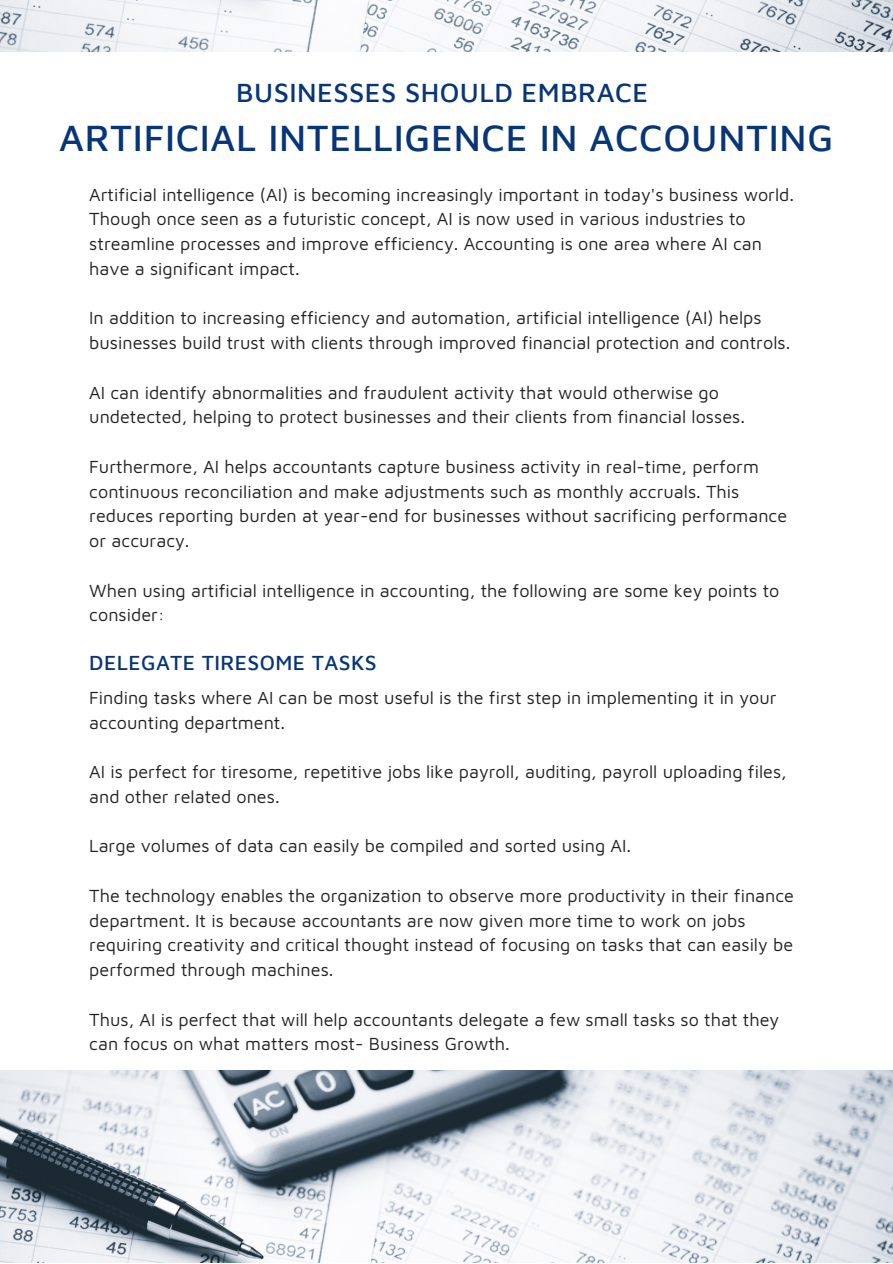
<style>
.page{position:relative;width:893px;height:1264px;background:#fff}
.page>*{position:absolute;margin:0;border:0;box-sizing:border-box;transform-origin:0 0}
.t1{font:500 37.5px "Maven Pro";letter-spacing:.02em;color:#073577}
.t2{font:500 27px "Maven Pro";letter-spacing:.02em;color:#073577}
.t3{font:500 21px "Maven Pro";letter-spacing:.02em;color:#073577}
.t4{font:18px/24.8px "Maven Pro";color:#202020}
</style>
<div class="page">
<img style="left:0;top:0;width:892px;height:52px">
<img style="left:0;top:1070px;width:892px;height:192px">
<h2 class="t2" style="left:236px;top:76px;width:413px">BUSINESSES SHOULD EMBRACE</h2>
<h1 class="t1" style="left:59px;top:114px;width:775px">ARTIFICIAL INTELLIGENCE IN ACCOUNTING</h1>
<p class="t4" style="left:89px;top:181px;width:706px">Artificial intelligence (AI) is becoming increasingly important in today's business world.<br>Though once seen as a futuristic concept, AI is now used in various industries to streamline processes and improve efficiency. Accounting is one area where AI can have a significant impact.</p>
<p class="t4" style="left:89px;top:305px;width:702px">In addition to increasing efficiency and automation, artificial intelligence (AI) helps businesses build trust with clients through improved financial protection and controls.</p>
<p class="t4" style="left:89px;top:379px;width:657px">AI can identify abnormalities and fraudulent activity that would otherwise go undetected, helping to protect businesses and their clients from financial losses.</p>
<p class="t4" style="left:89px;top:453px;width:699px">Furthermore, AI helps accountants capture business activity in real-time, perform continuous reconciliation and make adjustments such as monthly accruals. This reduces reporting burden at year-end for businesses without sacrificing performance or accuracy.</p>
<p class="t4" style="left:89px;top:577px;width:691px">When using artificial intelligence in accounting, the following are some key points to consider:</p>
<p class="t3" style="left:89px;top:650px;width:289px">DELEGATE TIRESOME TASKS</p>
<p class="t4" style="left:89px;top:685px;width:688px">Finding tasks where AI can be most useful is the first step in implementing it in your accounting department.</p>
<p class="t4" style="left:89px;top:759px;width:699px">AI is perfect for tiresome, repetitive jobs like payroll, auditing, payroll uploading files, and other related ones.</p>
<p class="t4" style="left:89px;top:833px;width:543px">Large volumes of data can easily be compiled and sorted using AI.</p>
<p class="t4" style="left:89px;top:882px;width:706px">The technology enables the organization to observe more productivity in their finance department. It is because accountants are now given more time to work on jobs requiring creativity and critical thought instead of focusing on tasks that can easily be performed through machines.</p>
<p class="t4" style="left:89px;top:1006px;width:691px">Thus, AI is perfect that will help accountants delegate a few small tasks so that they can focus on what matters most- Business Growth.</p>
</div>
